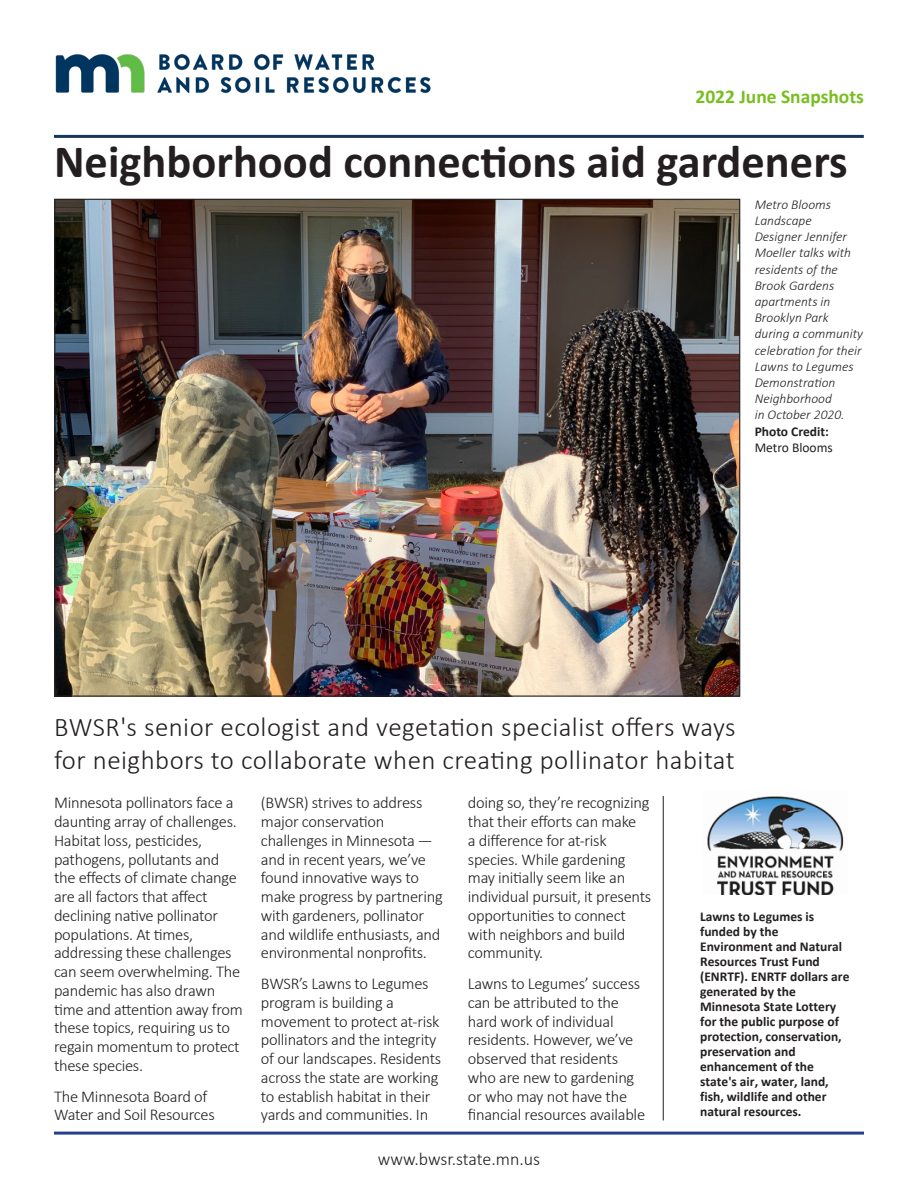
<style>
.page{position:relative;width:918px;height:1188px;background:#fff}
.page>*{position:absolute;margin:0;border:0;box-sizing:border-box;transform-origin:0 0}
.t1{font:700 46.5px "Calibri";color:#231f20}
.t2{font:300 27px/33px "Calibri";letter-spacing:.015em;color:#231f20}
.t3{font:700 19.5px "Calibri";color:#78be21}
.t4{font:300 18px "Calibri";letter-spacing:-.005em;color:#231f20}
.t5{font:300 16.5px/18.8px "Calibri";letter-spacing:-.015em;color:#231f20}
.t6{font:700 13.5px/15px "Calibri";color:#231f20}
.t7{font:italic 300 13.5px/16.2px "Calibri";color:#231f20}
.s1{font-weight:700;font-style:normal}
.s2{font-weight:400;font-style:normal}
</style>
<div class="page">
<hr style="left:54px;top:135px;width:810px;height:3px;background:#15375e">
<hr style="left:663px;top:796px;width:1px;height:325px;background:#231f20">
<img style="left:56px;top:201px;width:682px;height:494px">
<hr style="left:54px;top:1132px;width:810px;height:3px;background:#253f8e">
<img style="left:707px;top:796px;width:137px;height:99px">
<img style="left:55px;top:54px;width:376px;height:40px">
<p class="t3" style="left:696px;top:83px;width:170px">2022 June Snapshots</p>
<p class="t1" style="left:54px;top:129px;width:795px">Neighborhood connections aid gardeners</p>
<p class="t7" style="left:755px;top:196px;width:110px">Metro Blooms<br>Landscape<br>Designer Jennifer<br>Moeller talks with residents of the<br>Brook Gardens apartments in<br>Brooklyn Park during a community celebration for their<br>Lawns to Legumes<br>Demonstration<br>Neighborhood<br>in October 2020.<br><span class="s1">Photo Credit:<br></span><span class="s2">Metro Blooms</span></p>
<p class="t2" style="left:54px;top:710px;width:683px">BWSR's senior ecologist and vegetation specialist offers ways for neighbors to collaborate when creating pollinator habitat</p>
<p class="t5" style="left:54px;top:793px;width:190px">Minnesota pollinators face a daunting array of challenges.<br>Habitat loss, pesticides, pathogens, pollutants and the effects of climate change are all factors that affect declining native pollinator populations. At times, addressing these challenges can seem overwhelming. The pandemic has also drawn time and attention away from these topics, requiring us to regain momentum to protect these species.</p>
<p class="t5" style="left:54px;top:1087px;width:162px">The Minnesota Board of<br>Water and Soil Resources</p>
<p class="t5" style="left:261px;top:793px;width:183px">(BWSR) strives to address major conservation challenges in Minnesota — and in recent years, we’ve found innovative ways to make progress by partnering with gardeners, pollinator and wildlife enthusiasts, and environmental nonprofits.</p>
<p class="t5" style="left:261px;top:974px;width:182px">BWSR’s Lawns to Legumes program is building a movement to protect at-risk pollinators and the integrity of our landscapes. Residents across the state are working to establish habitat in their yards and communities. In</p>
<p class="t5" style="left:468px;top:793px;width:185px">doing so, they’re recognizing that their efforts can make<br>a difference for at-risk species. While gardening may initially seem like an individual pursuit, it presents opportunities to connect with neighbors and build community.</p>
<p class="t5" style="left:468px;top:974px;width:179px">Lawns to Legumes’ success can be attributed to the hard work of individual residents. However, we’ve observed that residents who are new to gardening or who may not have the financial resources available</p>
<p class="t4" style="left:378px;top:1148px;width:164px">www.bwsr.state.mn.us</p>
<p class="t6" style="left:700px;top:909px;width:151px">Lawns to Legumes is funded by the<br>Environment and Natural<br>Resources Trust Fund (ENRTF). ENRTF dollars are generated by the<br>Minnesota State Lottery for the public purpose of protection, conservation, preservation and enhancement of the state's air, water, land, fish, wildlife and other natural resources.</p>
</div>
